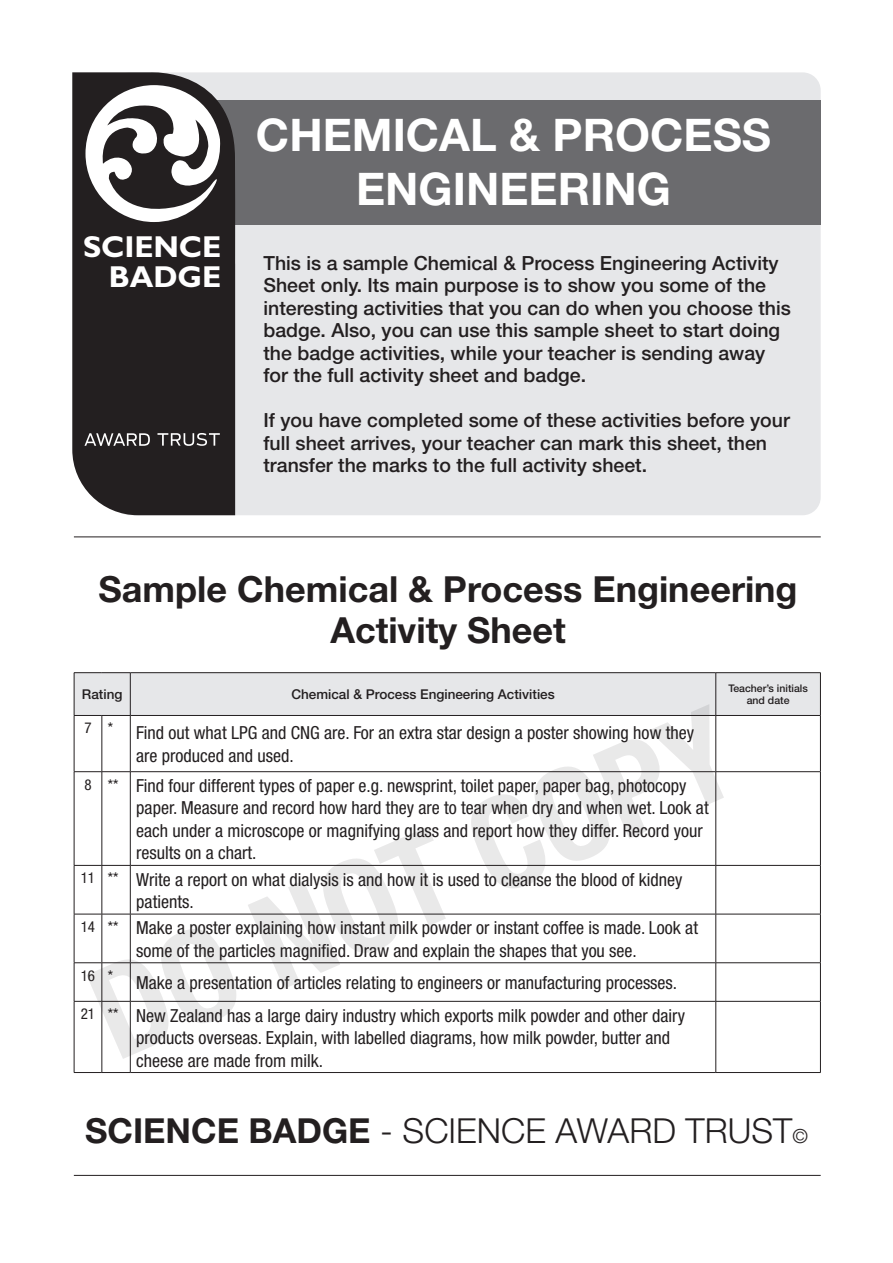
<style>
.page{position:relative;width:893px;height:1263px;background:#fff}
.page>*{position:absolute;margin:0;border:0;box-sizing:border-box;transform-origin:0 0}
.t1{font:700 45px/54px "Helvetica Neue";color:#fff;text-align:center}
.t2{font:700 36px/40.5px "Helvetica Neue";color:#231f20;text-align:center}
.t3{font:300 34.5px "Helvetica Neue";color:#231f20}
.t4{font:700 30.3px/30.3px "Gill Sans Std";letter-spacing:-.005em;color:#fff;text-align:right}
.t5{font:500 19.5px/22.5px "Helvetica Neue";color:#231f20}
.t6{font:condensed 18px/22.5px "Helvetica Neue";color:#231f20}
.t7{font:condensed 15px "Helvetica Neue";color:#231f20}
.t8{font:500 13.5px "Helvetica Neue";color:#231f20}
.t9{font:500 10.5px/12px "Helvetica Neue";color:#231f20;text-align:center}
.s1{font-size:15px}
.s2{font-weight:700}
.s3{font-size:19.5px}
</style>
<div class="page">
<div style="left:112px;top:72px;width:709px;height:443px;background:#e6e7e9;border-radius:18px"></div>
<div style="left:180px;top:100px;width:641px;height:125px;background:#6b6b6e"></div>
<hr style="left:716px;top:672px;width:105px;height:1px;background:#231f20">
<hr style="left:820px;top:673px;width:1px;height:42px;background:#231f20">
<hr style="left:74px;top:716px;width:1px;height:55px;background:#231f20">
<div style="left:74px;top:672px;width:746px;height:44px;background:#e6e7e9"></div>
<hr style="left:716px;top:715px;width:105px;height:1px;background:#231f20">
<hr style="left:820px;top:716px;width:1px;height:55px;background:#231f20">
<hr style="left:74px;top:772px;width:1px;height:93px;background:#231f20">
<svg style="left:74px;top:771px;width:12px;height:1px"></svg>
<hr style="left:716px;top:771px;width:105px;height:1px;background:#231f20">
<hr style="left:820px;top:772px;width:1px;height:93px;background:#231f20">
<hr style="left:74px;top:866px;width:1px;height:48px;background:#231f20">
<svg style="left:74px;top:865px;width:12px;height:1px"></svg>
<hr style="left:716px;top:865px;width:105px;height:1px;background:#231f20">
<hr style="left:820px;top:866px;width:1px;height:48px;background:#231f20">
<hr style="left:74px;top:914px;width:1px;height:48px;background:#231f20">
<svg style="left:74px;top:914px;width:12px;height:1px"></svg>
<hr style="left:716px;top:914px;width:105px;height:1px;background:#231f20">
<hr style="left:820px;top:914px;width:1px;height:48px;background:#231f20">
<hr style="left:74px;top:963px;width:1px;height:38px;background:#231f20">
<svg style="left:74px;top:962px;width:12px;height:1px"></svg>
<hr style="left:716px;top:962px;width:105px;height:1px;background:#231f20">
<hr style="left:820px;top:963px;width:1px;height:38px;background:#231f20">
<hr style="left:74px;top:1001px;width:1px;height:71px;background:#231f20">
<svg style="left:74px;top:1001px;width:12px;height:1px"></svg>
<hr style="left:102px;top:1001px;width:1px;height:71px;background:#231f20">
<hr style="left:130px;top:1001px;width:1px;height:71px;background:#231f20">
<hr style="left:716px;top:1001px;width:105px;height:1px;background:#231f20">
<hr style="left:715px;top:1001px;width:1px;height:71px;background:#231f20">
<hr style="left:820px;top:1001px;width:1px;height:71px;background:#231f20">
<svg style="left:74px;top:1072px;width:56px;height:1px"></svg>
<hr style="left:130px;top:1072px;width:586px;height:1px;background:#231f20">
<hr style="left:716px;top:1072px;width:105px;height:1px;background:#231f20">
<hr style="left:74px;top:536px;width:747px;height:1px;background:#231f20">
<hr style="left:74px;top:1175px;width:747px;height:1px;background:#231f20">
<div style="left:72px;top:72px;width:163px;height:443px;background:#231f20"></div>
<svg style="left:84px;top:433px;width:66px;height:13px"></svg>
<svg style="left:157px;top:433px;width:63px;height:13px"></svg>
<svg style="left:85px;top:85px;width:137px;height:137px"></svg>
<svg style="left:86px;top:704px;width:638px;height:355px"></svg>
<h3 class="t4" style="left:83px;top:231px;width:140px">SCIENCE<br>BADGE</h3>
<h1 class="t1" style="left:256px;top:107px;width:517px">CHEMICAL &amp; PROCESS<br>ENGINEERING</h1>
<p class="t5" style="left:263px;top:252px;width:529px">This is a sample Chemical &amp; Process Engineering Activity Sheet only. Its main purpose is to show you some of the interesting activities that you can do when you choose this badge. Also, you can use this sample sheet to start doing the badge activities, while your teacher is sending away for the full activity sheet and badge.</p>
<p class="t5" style="left:263px;top:409px;width:528px">If you have completed some of these activities before your full sheet arrives, your teacher can mark this sheet, then transfer the marks to the full activity sheet.</p>
<h2 class="t2" style="left:98px;top:568px;width:701px">Sample Chemical &amp; Process Engineering<br>Activity Sheet</h2>
<p class="t8" style="left:82px;top:686px;width:42px">Rating</p>
<p class="t8" style="left:291px;top:686px;width:265px">Chemical &amp; Process Engineering Activities</p>
<p class="t9" style="left:728px;top:682px;width:81px">Teacher’s initials and date</p>
<p class="t7" style="left:84px;top:719px;width:30px">7 *</p>
<p class="t6" style="left:136px;top:722px;width:559px">Find out what LPG and CNG are. For an extra star design a poster showing how they are produced and used.</p>
<p class="t6" style="left:136px;top:774px;width:574px;text-indent:-52px"><span class="s1">8 **</span> Find four different types of paper e.g. newsprint, toilet paper, paper bag, photocopy paper. Measure and record how hard they are to tear when dry and when wet. Look at each under a microscope or magnifying glass and report how they differ. Record your results on a chart.</p>
<p class="t6" style="left:136px;top:868px;width:548px;text-indent:-56px"><span class="s1">11 **</span> Write a report on what dialysis is and how it is used to cleanse the blood of kidney patients.</p>
<p class="t6" style="left:81px;top:916px;width:619px;text-align:center"><span class="s1">14 **</span> Make a poster explaining how instant milk powder or instant coffee is made. Look at some of the particles magnified. Draw and explain the shapes that you see.</p>
<p class="t7" style="left:81px;top:966px;width:34px">16 *</p>
<p class="t6" style="left:81px;top:966px;width:606px;line-height:32.4px;text-indent:56px">Make a presentation of articles relating to engineers or manufacturing processes.<br><span class="s1">21 **</span> New Zealand has a large dairy industry which exports milk powder and other dairy</p>
<p class="t6" style="left:136px;top:1026px;width:535px">products overseas. Explain, with labelled diagrams, how milk powder, butter and cheese are made from milk.</p>
<h3 class="t3" style="left:85px;top:1110px;width:724px"><span class="s2">SCIENCE BADGE</span> - SCIENCE AWARD TRUST<span class="s3">©</span></h3>
</div>
